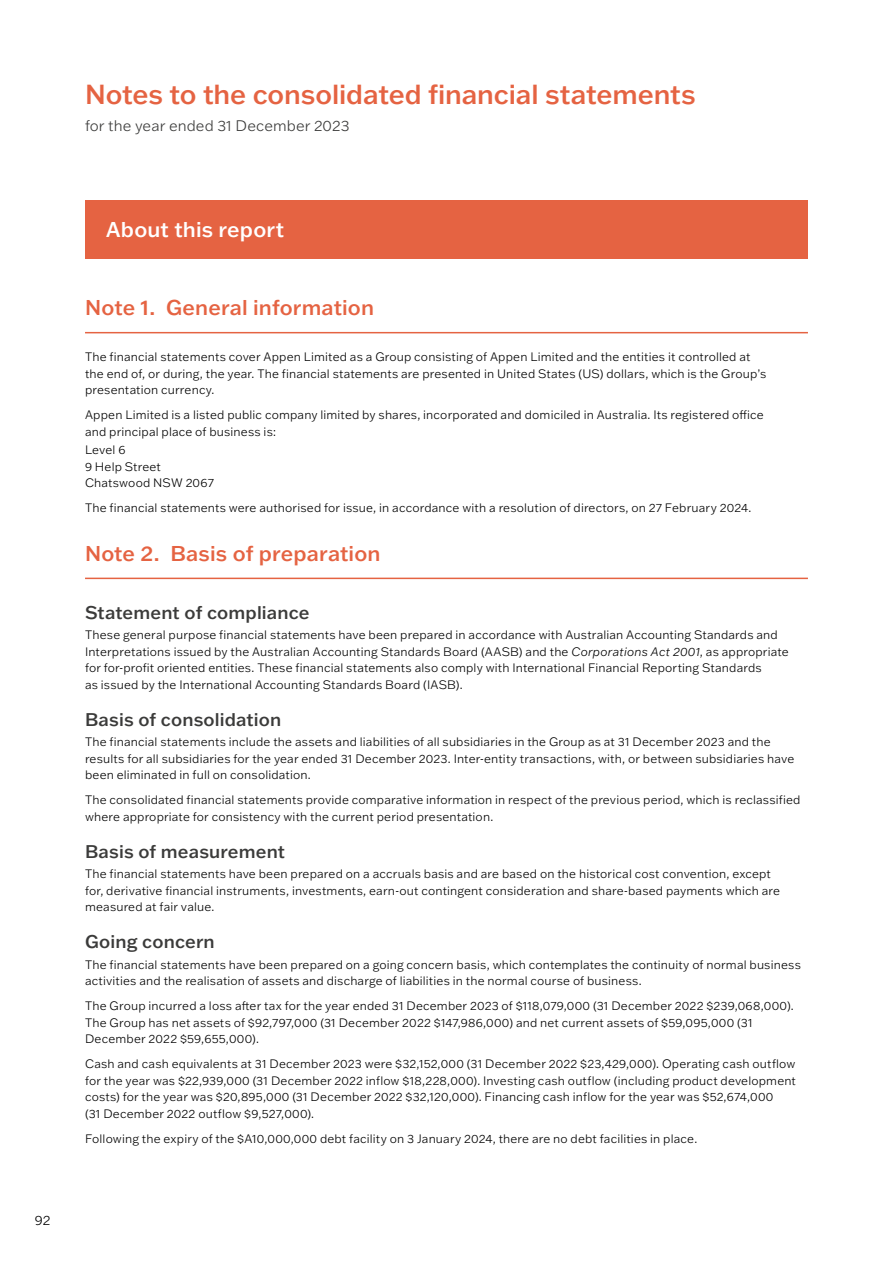
<style>
.page{position:relative;width:893px;height:1263px;background:#fff}
.page>*{position:absolute;margin:0;border:0;box-sizing:border-box;transform-origin:0 0}
.t1{font:500 27px "Franklin Gothic ATF";letter-spacing:-.005em;color:#e56342}
.t2{font:500 21px "Franklin Gothic ATF";letter-spacing:.01em;color:#e56342}
.t3{font:500 21px "Franklin Gothic ATF";letter-spacing:.01em;color:#fff}
.t4{font:500 18px "Franklin Gothic ATF";letter-spacing:.01em;color:#3b3b3a}
.t5{font:300 15px "Franklin Gothic ATF";letter-spacing:.005em;color:#3b3b3a}
.t6{font:300 13.5px "Franklin Gothic ATF";color:#000}
.t7{font:300 12px/16.5px "Franklin Gothic ATF";letter-spacing:.015em;color:#000}
.s1{font-style:italic}
</style>
<div class="page">
<hr style="left:85px;top:332px;width:723px;height:1px;background:#e56342">
<hr style="left:85px;top:578px;width:723px;height:1px;background:#e56342">
<div style="left:85px;top:200px;width:723px;height:58px;background:#e56342"></div>
<p class="t6" style="left:35px;top:1211px;width:17px">92</p>
<h1 class="t1" style="left:85px;top:77px;width:612px">Notes to the consolidated financial statements</h1>
<p class="t5" style="left:85px;top:116px;width:266px">for the year ended 31 December 2023</p>
<h2 class="t3" style="left:106px;top:215px;width:179px">About this report</h2>
<h2 class="t2" style="left:85px;top:293px;width:290px">Note 1. General information</h2>
<p class="t7" style="left:85px;top:348px;width:683px">The financial statements cover Appen Limited as a Group consisting of Appen Limited and the entities it controlled at the end of, or during, the year. The financial statements are presented in United States (US) dollars, which is the Group’s presentation currency.</p>
<p class="t7" style="left:85px;top:406px;width:680px">Appen Limited is a listed public company limited by shares, incorporated and domiciled in Australia. Its registered office and principal place of business is:</p>
<p class="t7" style="left:85px;top:441px;width:130px">Level 6<br>9 Help Street<br>Chatswood NSW 2067</p>
<p class="t7" style="left:85px;top:499px;width:668px">The financial statements were authorised for issue, in accordance with a resolution of directors, on 27 February 2024.</p>
<h2 class="t2" style="left:85px;top:539px;width:297px">Note 2. Basis of preparation</h2>
<h3 class="t4" style="left:85px;top:600px;width:226px">Statement of compliance</h3>
<p class="t7" style="left:85px;top:626px;width:705px">These general purpose financial statements have been prepared in accordance with Australian Accounting Standards and Interpretations issued by the Australian Accounting Standards Board (AASB) and the <span class="s1">Corporations Act 2001</span>, as appropriate for for-profit oriented entities. These financial statements also comply with International Financial Reporting Standards<br>as issued by the International Accounting Standards Board (IASB).</p>
<h3 class="t4" style="left:85px;top:707px;width:198px">Basis of consolidation</h3>
<p class="t7" style="left:85px;top:733px;width:711px">The financial statements include the assets and liabilities of all subsidiaries in the Group as at 31 December 2023 and the results for all subsidiaries for the year ended 31 December 2023. Inter-entity transactions, with, or between subsidiaries have been eliminated in full on consolidation.</p>
<p class="t7" style="left:85px;top:791px;width:717px">The consolidated financial statements provide comparative information in respect of the previous period, which is reclassified where appropriate for consistency with the current period presentation.</p>
<h3 class="t4" style="left:85px;top:839px;width:202px">Basis of measurement</h3>
<p class="t7" style="left:85px;top:865px;width:697px">The financial statements have been prepared on a accruals basis and are based on the historical cost convention, except for, derivative financial instruments, investments, earn-out contingent consideration and share-based payments which are measured at fair value.</p>
<h3 class="t4" style="left:85px;top:930px;width:131px">Going concern</h3>
<p class="t7" style="left:85px;top:956px;width:717px">The financial statements have been prepared on a going concern basis, which contemplates the continuity of normal business activities and the realisation of assets and discharge of liabilities in the normal course of business.</p>
<p class="t7" style="left:85px;top:998px;width:710px">The Group incurred a loss after tax for the year ended 31 December 2023 of $118,079,000 (31 December 2022 $239,068,000).<br>The Group has net assets of $92,797,000 (31 December 2022 $147,986,000) and net current assets of $59,095,000 (31<br>December 2022 $59,655,000).</p>
<p class="t7" style="left:85px;top:1056px;width:712px">Cash and cash equivalents at 31 December 2023 were $32,152,000 (31 December 2022 $23,429,000). Operating cash outflow for the year was $22,939,000 (31 December 2022 inflow $18,228,000). Investing cash outflow (including product development costs) for the year was $20,895,000 (31 December 2022 $32,120,000). Financing cash inflow for the year was $52,674,000<br>(31 December 2022 outflow $9,527,000).</p>
<p class="t7" style="left:85px;top:1130px;width:614px">Following the expiry of the $A10,000,000 debt facility on 3 January 2024, there are no debt facilities in place.</p>
</div>
